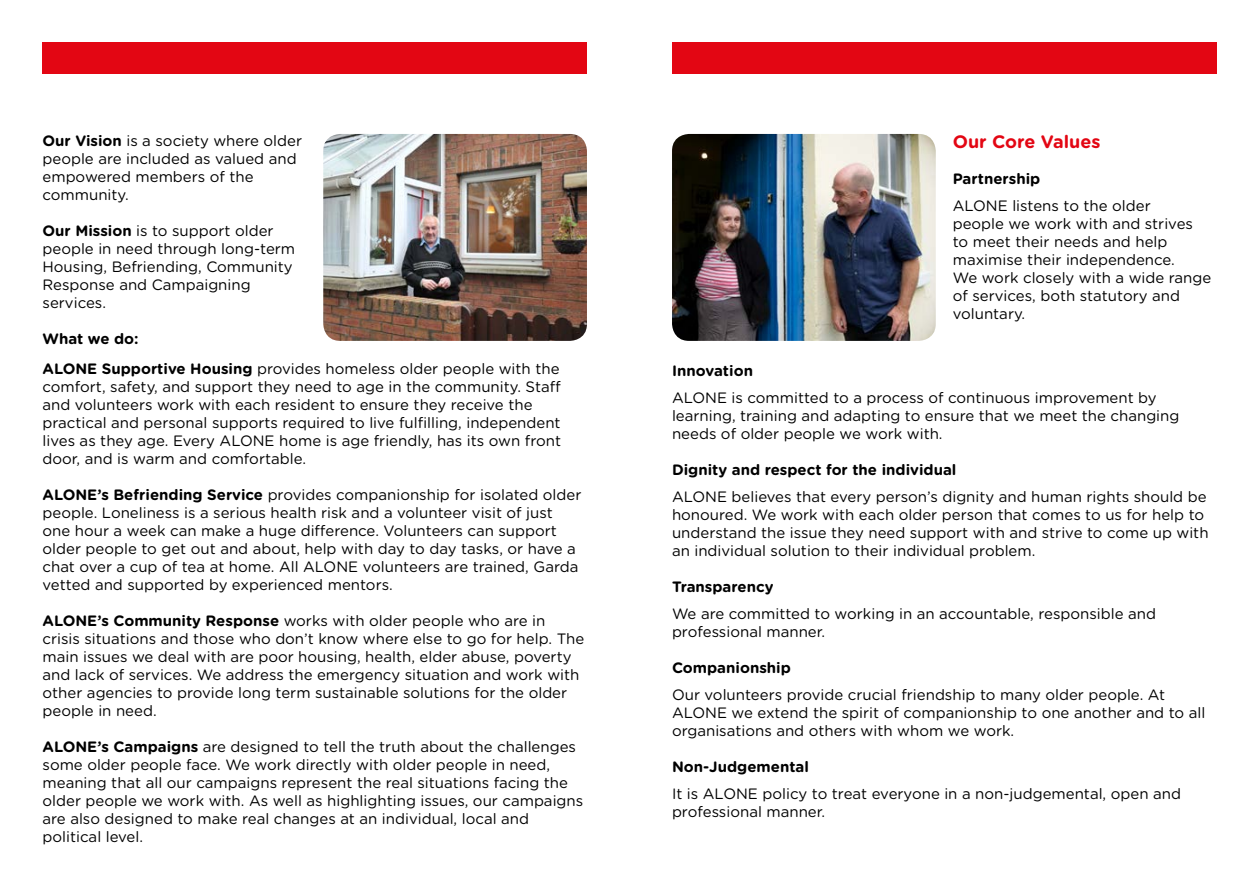
<style>
.page{position:relative;width:1259px;height:893px;background:#fff}
.page>*{position:absolute;margin:0;border:0;box-sizing:border-box;transform-origin:0 0}
.t1{font:700 18px "Gotham Rounded";color:#e30613}
.t2{font:15px/18px "Gotham Rounded";color:#000}
.t3{font:700 15px "Gotham Rounded";color:#000}
.s1{font-weight:700}
</style>
<div class="page">
<div style="left:43px;top:43px;width:544px;height:31px;background:#e30613"></div>
<div style="left:672px;top:43px;width:544px;height:31px;background:#e30613"></div>
<img style="left:672px;top:134px;width:263px;height:207px">
<img style="left:323px;top:134px;width:264px;height:207px">
<p class="t2" style="left:43px;top:131px;width:261px"><span class="s1">Our Vision</span> is a society where older</p>
<p class="t2" style="left:43px;top:149px;width:256px">people are included as valued and</p>
<p class="t2" style="left:43px;top:167px;width:213px">empowered members of the</p>
<p class="t2" style="left:43px;top:185px;width:88px">community.</p>
<p class="t2" style="left:43px;top:221px;width:233px"><span class="s1">Our Mission</span> is to support older</p>
<p class="t2" style="left:43px;top:239px;width:254px">people in need through long-term</p>
<p class="t2" style="left:43px;top:257px;width:252px">Housing, Befriending, Community</p>
<p class="t2" style="left:43px;top:275px;width:210px">Response and Campaigning</p>
<p class="t2" style="left:43px;top:293px;width:65px">services.</p>
<p class="t3" style="left:43px;top:328px;width:98px">What we do:</p>
<p class="t2" style="left:43px;top:359px;width:520px"><span class="s1">ALONE Supportive Housing</span> provides homeless older people with the comfort, safety, and support they need to age in the community. Staff and volunteers work with each resident to ensure they receive the practical and personal supports required to live fulfilling, independent lives as they age. Every ALONE home is age friendly, has its own front door, and is warm and comfortable.</p>
<p class="t2" style="left:43px;top:485px;width:540px"><span class="s1">ALONE’s Befriending Service</span> provides companionship for isolated older people. Loneliness is a serious health risk and a volunteer visit of just one hour a week can make a huge difference. Volunteers can support older people to get out and about, help with day to day tasks, or have a chat over a cup of tea at home. All ALONE volunteers are trained, Garda vetted and supported by experienced mentors.</p>
<p class="t2" style="left:43px;top:611px;width:543px"><span class="s1">ALONE’s Community Response</span> works with older people who are in crisis situations and those who don’t know where else to go for help. The main issues we deal with are poor housing, health, elder abuse, poverty and lack of services. We address the emergency situation and work with other agencies to provide long term sustainable solutions for the older people in need.</p>
<p class="t2" style="left:43px;top:737px;width:542px"><span class="s1">ALONE’s Campaigns</span> are designed to tell the truth about the challenges some older people face. We work directly with older people in need, meaning that all our campaigns represent the real situations facing the older people we work with. As well as highlighting issues, our campaigns are also designed to make real changes at an individual, local and political level.</p>
<p class="t1" style="left:952px;top:129px;width:149px">Our Core Values</p>
<p class="t3" style="left:952px;top:168px;width:89px">Partnership</p>
<p class="t2" style="left:952px;top:196px;width:260px">ALONE listens to the older<br>people we work with and strives to meet their needs and help maximise their independence.<br>We work closely with a wide range of services, both statutory and voluntary.</p>
<p class="t3" style="left:672px;top:359px;width:82px">Innovation</p>
<p class="t2" style="left:672px;top:388px;width:509px">ALONE is committed to a process of continuous improvement by learning, training and adapting to ensure that we meet the changing needs of older people we work with.</p>
<p class="t3" style="left:672px;top:458px;width:286px">Dignity and respect for the individual</p>
<p class="t2" style="left:672px;top:487px;width:538px">ALONE believes that every person’s dignity and human rights should be honoured. We work with each older person that comes to us for help to understand the issue they need support with and strive to come up with an individual solution to their individual problem.</p>
<p class="t3" style="left:672px;top:575px;width:103px">Transparency</p>
<p class="t2" style="left:672px;top:604px;width:485px">We are committed to working in an accountable, responsible and professional manner.</p>
<p class="t3" style="left:672px;top:656px;width:120px">Companionship</p>
<p class="t2" style="left:672px;top:685px;width:535px">Our volunteers provide crucial friendship to many older people. At<br>ALONE we extend the spirit of companionship to one another and to all organisations and others with whom we work.</p>
<p class="t3" style="left:672px;top:755px;width:138px">Non-Judgemental</p>
<p class="t2" style="left:672px;top:784px;width:510px">It is ALONE policy to treat everyone in a non-judgemental, open and professional manner.</p>
</div>
